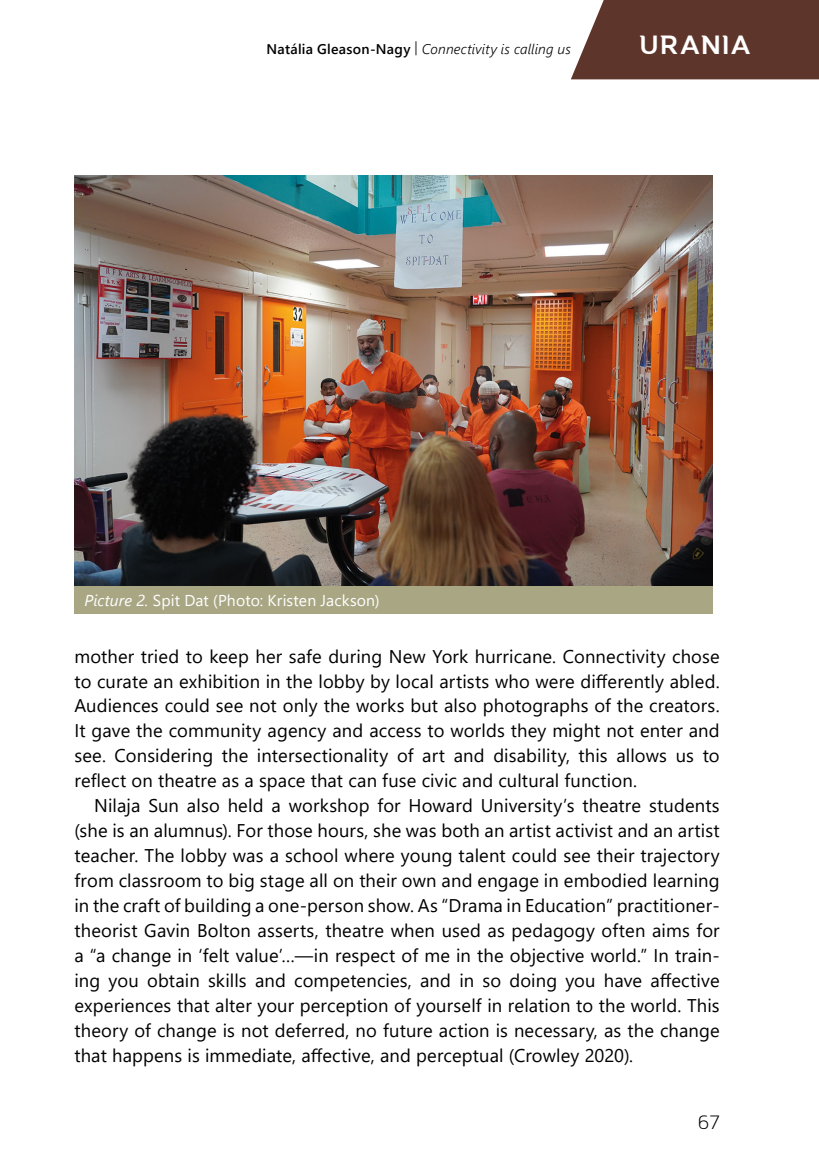
<style>
.page{position:relative;width:819px;height:1161px;background:#fff}
.page>*{position:absolute;margin:0;border:0;box-sizing:border-box;transform-origin:0 0}
.t1{font:700 26.25px "MAINLUX";letter-spacing:.06em;color:#fff}
.t2{font:300 19.25px "Mainlux";color:#000}
.főszöveg{font:18.38px/24.8px "Segoe UI";letter-spacing:.005em;color:#000;text-align:justify}
.képalá{font:15.75px "Segoe UI";letter-spacing:.01em;color:#fff}
.t3{font:italic 300 14px "Segoe UI";letter-spacing:.015em;color:#000}
.s1{font-weight:600;font-style:normal}
.s2{font-style:normal}
.s3{font-style:italic}
</style>
<div class="page">
<svg style="left:571px;top:0;width:248px;height:79px;background:#694339"></svg>
<div style="left:74px;top:587px;width:639px;height:27px;background:#a9a683"></div>
<img style="left:74px;top:175px;width:639px;height:410px">
<p class="t3" style="left:266px;top:35px;width:306px"><span class="s1">Natália Gleason-Nagy</span> <span class="s2">|</span> Connectivity is calling us</p>
<h1 class="t1" style="left:639px;top:28px;width:112px">URANIA</h1>
<p class="képalá" style="left:84px;top:585px;width:297px"><span class="s3">Picture 2.</span> Spit Dat (Photo: Kristen Jackson)</p>
<p class="főszöveg" style="left:74px;top:642px;width:646px">mother tried to keep her safe during New York hurricane. Connectivity chose to curate an exhibition in the lobby by local artists who were differently abled.<br>Audiences could see not only the works but also photographs of the creators.<br>It gave the community agency and access to worlds they might not enter and see. Considering the intersectionality of art and disability, this allows us to reflect on theatre as a space that can fuse civic and cultural function.</p>
<p class="főszöveg" style="left:74px;top:792px;width:646px;text-align:left;text-indent:20px">Nilaja Sun also held a workshop for Howard University’s theatre students (she is an alumnus). For those hours, she was both an artist activist and an artist teacher. The lobby was a school where young talent could see their trajectory from classroom to big stage all on their own and engage in embodied learning in the craft of building a one-person show. As “Drama in Education” practitioner&shy;theorist Gavin Bolton asserts, theatre when used as pedagogy often aims for a “a change in ‘felt value’…—in respect of me in the objective world.” In train&shy;ing you obtain skills and competencies, and in so doing you have affective experiences that alter your perception of yourself in relation to the world. This theory of change is not deferred, no future action is necessary, as the change that happens is immediate, affective, and perceptual (Crowley 2020).</p>
<p class="t2" style="left:698px;top:1111px;width:23px">67</p>
</div>
